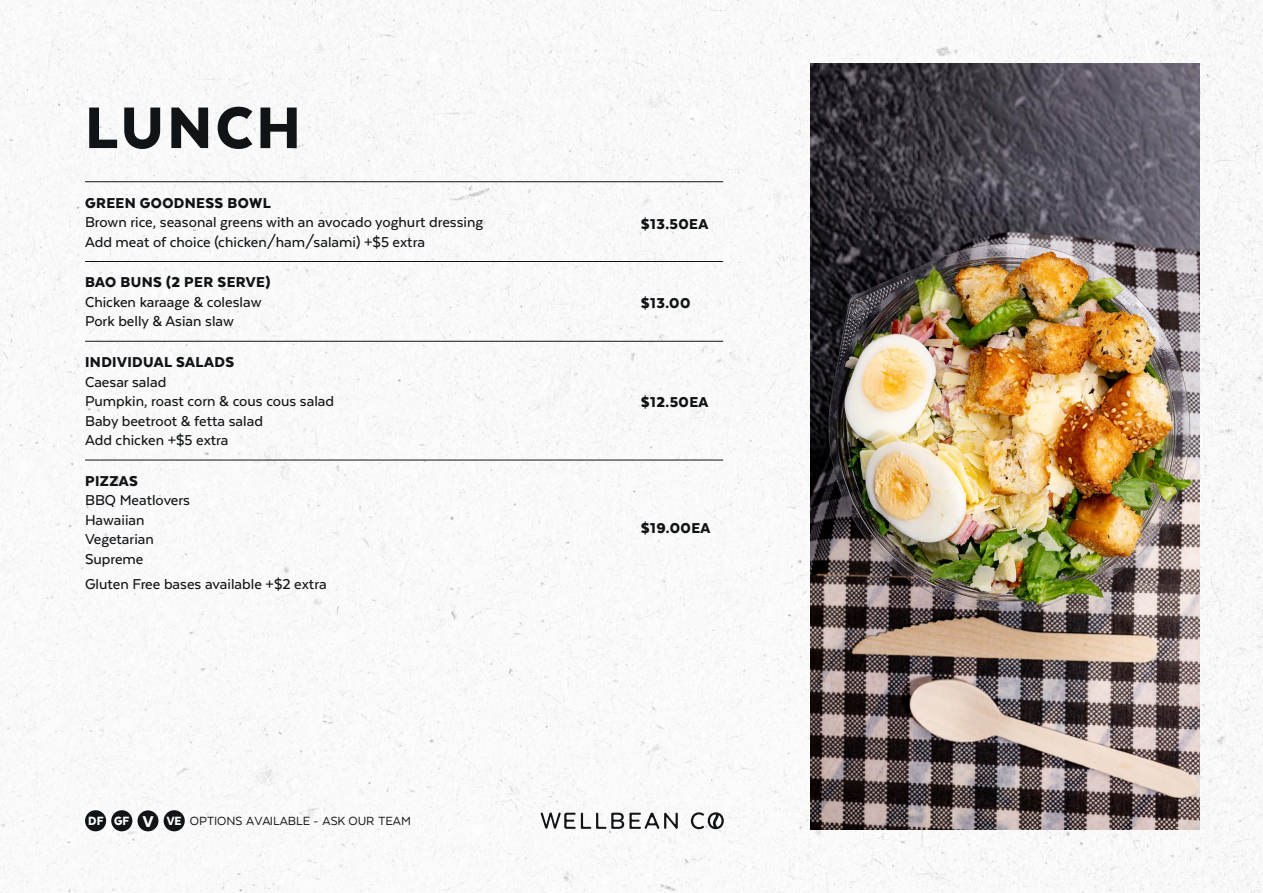
<style>
.page{position:relative;width:1263px;height:893px;background:#fff}
.page>*{position:absolute;margin:0;border:0;box-sizing:border-box;transform-origin:0 0}
.Heading_Two{font:900 67.5px "Texta";letter-spacing:.05em;color:#111416}
.Menu_Headings{font:500 16.5px/19.5px "Texta";color:#111416}
.Prices{font:900 16.5px "Texta";letter-spacing:.025em;color:#111416}
.t1{font:13.65px "Texta";color:#111416}
.s1{font-weight:900}
.s2{font-weight:900;font-size:13.8px;color:#fff}
.s3{font-weight:900;font-size:18px;color:#fff}
</style>
<div class="page">
<hr style="left:85px;top:181px;width:638px;height:1px;background:#111416">
<hr style="left:85px;top:261px;width:638px;height:1px;background:#111416">
<hr style="left:85px;top:341px;width:638px;height:1px;background:#111416">
<hr style="left:85px;top:460px;width:638px;height:1px;background:#111416">
<img style="left:810px;top:64px;width:389px;height:765px">
<svg style="left:691px;top:812px;width:33px;height:17px"></svg>
<svg style="left:540px;top:812px;width:138px;height:17px"></svg>
<div style="left:138px;top:810px;width:20px;height:21px;background:#111416;border-radius:50%"></div>
<div style="left:111px;top:810px;width:21px;height:21px;background:#111416;border-radius:50%"></div>
<div style="left:85px;top:810px;width:21px;height:21px;background:#111416;border-radius:50%"></div>
<div style="left:164px;top:810px;width:21px;height:21px;background:#111416;border-radius:50%"></div>
<p class="Heading_Two" style="left:85px;top:93px;width:217px">LUNCH</p>
<p class="Menu_Headings" style="left:85px;top:193px;width:400px"><span class="s1">GREEN GOODNESS BOWL<br></span>Brown rice, seasonal greens with an avocado yoghurt dressing<br>Add meat of choice (chicken/ham/salami) +$5 extra</p>
<p class="Menu_Headings" style="left:85px;top:272px;width:187px"><span class="s1">BAO BUNS (2 PER SERVE)<br></span>Chicken karaage &amp; coleslaw<br>Pork belly &amp; Asian slaw</p>
<p class="Menu_Headings" style="left:85px;top:352px;width:251px"><span class="s1">INDIVIDUAL SALADS<br></span>Caesar salad<br>Pumpkin, roast corn &amp; cous cous salad<br>Baby beetroot &amp; fetta salad<br>Add chicken +$5 extra</p>
<p class="Menu_Headings" style="left:85px;top:471px;width:107px"><span class="s1">PIZZAS<br></span>BBQ Meatlovers<br>Hawaiian<br>Vegetarian<br>Supreme</p>
<p class="Menu_Headings" style="left:85px;top:575px;width:243px">Gluten Free bases available +$2 extra</p>
<p class="t1" style="left:88px;top:813px;width:324px"><span class="s2">DF GF</span> <span class="s3">V</span> <span class="s2">VE</span> OPTIONS AVAILABLE - ASK OUR TEAM</p>
<p class="Prices" style="left:641px;top:215px;width:69px">$13.50EA</p>
<p class="Prices" style="left:641px;top:295px;width:51px">$13.00</p>
<p class="Prices" style="left:641px;top:394px;width:69px">$12.50EA</p>
<p class="Prices" style="left:641px;top:519px;width:71px">$19.00EA</p>
</div>
